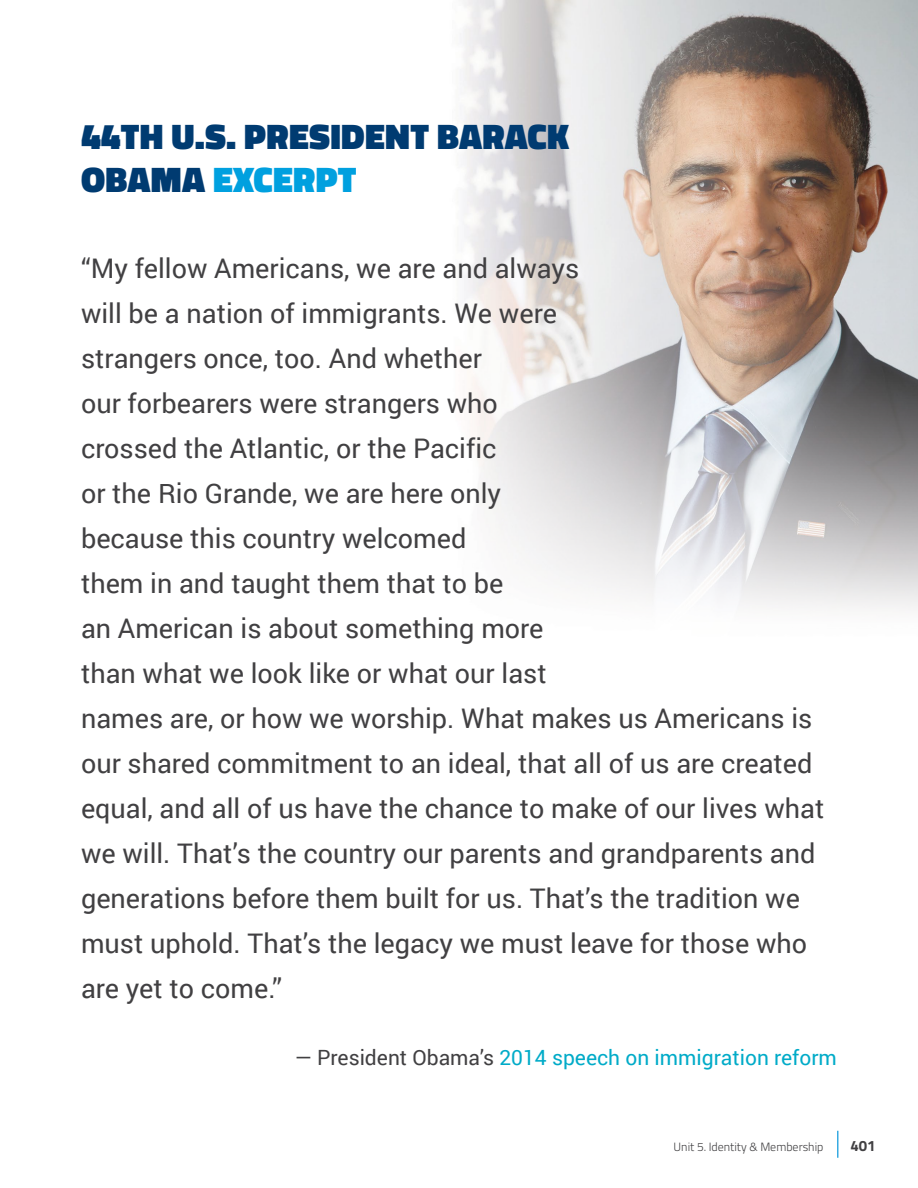
<style>
.page{position:relative;width:918px;height:1188px;background:#fff}
.page>*{position:absolute;margin:0;border:0;box-sizing:border-box;transform-origin:0 0}
.t1{font:900 36px/43.2px "Titillium";letter-spacing:.01em;color:#003b71}
.t2{font:27px/45px "Roboto";color:#414042}
.t3{font:21px "Roboto";color:#00abc8}
.t4{font:700 15px "Titillium";color:#414042}
.t5{font:300 12px "Titillium";color:#414042}
.s1{color:#00a0df}
.s2{color:#414042}
</style>
<div class="page">
<svg style="left:837px;top:1131px;width:1px;height:27px"></svg>
<img style="left:460px;top:0;width:458px;height:610px">
<h1 class="t1" style="left:81px;top:114px;width:490px">44TH U.S. PRESIDENT BARACK<br>OBAMA <span class="s1">EXCERPT</span></h1>
<p class="t2" style="left:81px;top:245px;width:745px">“My fellow Americans, we are and always<br>will be a nation of immigrants. We were<br>strangers once, too. And whether<br>our forbearers were strangers who<br>crossed the Atlantic, or the Pacific<br>or the Rio Grande, we are here only<br>because this country welcomed<br>them in and taught them that to be<br>an American is about something more<br>than what we look like or what our last<br>names are, or how we worship. What makes us Americans is our shared commitment to an ideal, that all of us are created equal, and all of us have the chance to make of our lives what we will. That’s the country our parents and grandparents and generations before them built for us. That’s the tradition we must uphold. That’s the legacy we must leave for those who are yet to come.”</p>
<p class="t3" style="left:295px;top:1043px;width:544px"><span class="s2">— President Obama’s</span> 2014 speech on immigration reform</p>
<p class="t5" style="left:674px;top:1138px;width:151px">Unit 5. Identity &amp; Membership</p>
<p class="t4" style="left:850px;top:1135px;width:27px">401</p>
</div>
